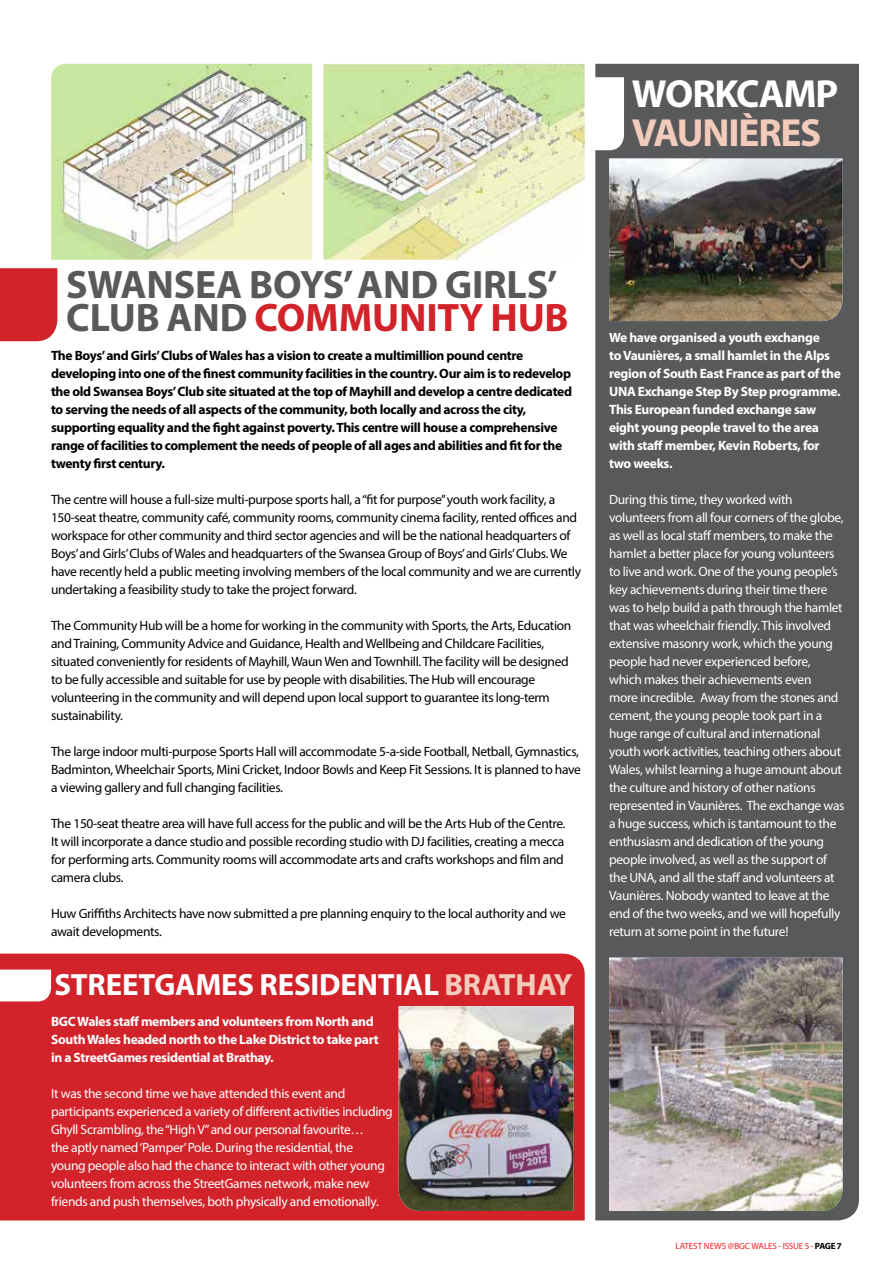
<style>
.page{position:relative;width:893px;height:1263px;background:#fff}
.page>*{position:absolute;margin:0;border:0;box-sizing:border-box;transform-origin:0 0}
.t1{font:700 39.9px/33px "Myriad Pro";letter-spacing:-.005em;color:#58595b}
.t2{font:700 39.3px "Myriad Pro";letter-spacing:-.03em;color:#f3cbbb}
.t3{font:700 39.3px "Myriad Pro";letter-spacing:-.03em;color:#fff}
.t4{font:700 30.9px "Myriad Pro";letter-spacing:-.005em;color:#fff}
.t5{font:13.5px/18px "Myriad Pro";letter-spacing:-.025em;color:#000}
.t6{font:13.5px/18px "Myriad Pro";letter-spacing:-.025em;color:#fff}
.t7{font:700 13.5px/18px "Myriad Pro";letter-spacing:-.025em;color:#000}
.t8{font:700 13.5px/18px "Myriad Pro";letter-spacing:-.025em;color:#fff}
.t9{font:9px "Myriad Pro";letter-spacing:-.005em;color:#ed1d24}
.s1{color:#d2232a}
.s2{color:#f3cbbb}
.s3{font-weight:700;color:#000}
</style>
<div class="page">
<div style="left:0;top:954px;width:585px;height:266px;background:#d2232a"></div>
<div style="left:595px;top:64px;width:264px;height:1156px;background:#58595b"></div>
<img style="left:323px;top:64px;width:262px;height:196px">
<img style="left:51px;top:64px;width:261px;height:196px">
<div style="left:0;top:268px;width:57px;height:73px;background:#d2232a"></div>
<svg style="left:0;top:969px;width:51px;height:32px"></svg>
<img style="left:609px;top:159px;width:233px;height:162px">
<img style="left:609px;top:958px;width:233px;height:253px">
<img style="left:399px;top:1006px;width:175px;height:205px">
<svg style="left:595px;top:77px;width:29px;height:73px"></svg>
<h2 class="t3" style="left:632px;top:68px;width:208px">WORKCAMP</h2>
<h2 class="t2" style="left:632px;top:107px;width:191px">VAUNIÈRES</h2>
<h1 class="t1" style="left:66px;top:267px;width:504px">SWANSEA BOYS’ AND GIRLS’<br>CLUB AND <span class="s1">COMMUNITY HUB</span></h1>
<p class="t7" style="left:51px;top:346px;width:522px">The Boys’ and Girls’ Clubs of Wales has a vision to create a multimillion pound centre developing into one of the finest community facilities in the country. Our aim is to redevelop the old Swansea Boys’ Club site situated at the top of Mayhill and develop a centre dedicated to serving the needs of all aspects of the community, both locally and across the city, supporting equality and the fight against poverty. This centre will house a comprehensive range of facilities to complement the needs of people of all ages and abilities and fit for the twenty first century.</p>
<p class="t5" style="left:51px;top:490px;width:532px">The centre will house a full-size multi-purpose sports hall, a “fit for purpose” youth work facility, a 150-seat theatre, community café, community rooms, community cinema facility, rented offices and workspace for other community and third sector agencies and will be the national headquarters of Boys’ and Girls’ Clubs of Wales and headquarters of the Swansea Group of Boys’ and Girls’ Clubs. We have recently held a public meeting involving members of the local community and we are currently undertaking a feasibility study to take the project forward.</p>
<p class="t5" style="left:51px;top:616px;width:522px">The Community Hub will be a home for working in the community with Sports, the Arts, Education and Training, Community Advice and Guidance, Health and Wellbeing and Childcare Facilities, situated conveniently for residents of Mayhill, Waun Wen and Townhill. The facility will be designed to be fully accessible and suitable for use by people with disabilities. The Hub will encourage volunteering in the community and will depend upon local support to guarantee its long-term sustainability.</p>
<p class="t5" style="left:51px;top:742px;width:531px">The large indoor multi-purpose Sports Hall will accommodate 5-a-side Football, Netball, Gymnastics,<br>Badminton, Wheelchair Sports, Mini Cricket, Indoor Bowls and Keep Fit Sessions. It is planned to have a viewing gallery and full changing facilities.</p>
<p class="t5" style="left:51px;top:814px;width:516px">The 150-seat theatre area will have full access for the public and will be the Arts Hub of the Centre.<br>It will incorporate a dance studio and possible recording studio with DJ facilities, creating a mecca for performing arts. Community rooms will accommodate arts and crafts workshops and film and camera clubs.</p>
<p class="t5" style="left:51px;top:904px;width:516px">Huw Griffiths Architects have now submitted a pre planning enquiry to the local authority and we await developments.</p>
<h3 class="t4" style="left:54px;top:964px;width:520px">STREETGAMES RESIDENTIAL <span class="s2">BRATHAY</span></h3>
<p class="t8" style="left:51px;top:1012px;width:329px">BGC Wales staff members and volunteers from North and<br>South Wales headed north to the Lake District to take part in a StreetGames residential at Brathay.</p>
<p class="t6" style="left:51px;top:1084px;width:343px">It was the second time we have attended this event and participants experienced a variety of different activities including Ghyll Scrambling, the “High V” and our personal favourite…<br>the aptly named ‘Pamper’ Pole. During the residential, the<br>young people also had the chance to interact with other young volunteers from across the StreetGames network, make new friends and push themselves, both physically and emotionally.</p>
<p class="t8" style="left:609px;top:328px;width:233px">We have organised a youth exchange<br>to Vaunières, a small hamlet in the Alps region of South East France as part of the UNA Exchange Step By Step programme.<br>This European funded exchange saw eight young people travel to the area with staff member, Kevin Roberts, for two weeks.</p>
<p class="t6" style="left:609px;top:490px;width:237px">During this time, they worked with volunteers from all four corners of the globe, as well as local staff members, to make the hamlet a better place for young volunteers to live and work. One of the young people’s key achievements during their time there was to help build a path through the hamlet that was wheelchair friendly. This involved extensive masonry work, which the young people had never experienced before, which makes their achievements even<br>more incredible. Away from the stones and cement, the young people took part in a huge range of cultural and international youth work activities, teaching others about Wales, whilst learning a huge amount about the culture and history of other nations represented in Vaunières. The exchange was a huge success, which is tantamount to the enthusiasm and dedication of the young people involved, as well as the support of the UNA, and all the staff and volunteers at Vaunières. Nobody wanted to leave at the end of the two weeks, and we will hopefully return at some point in the future!</p>
<p class="t9" style="left:675px;top:1240px;width:168px">LATEST NEWS @BGC WALES - ISSUE 5 - <span class="s3">PAGE 7</span></p>
</div>
